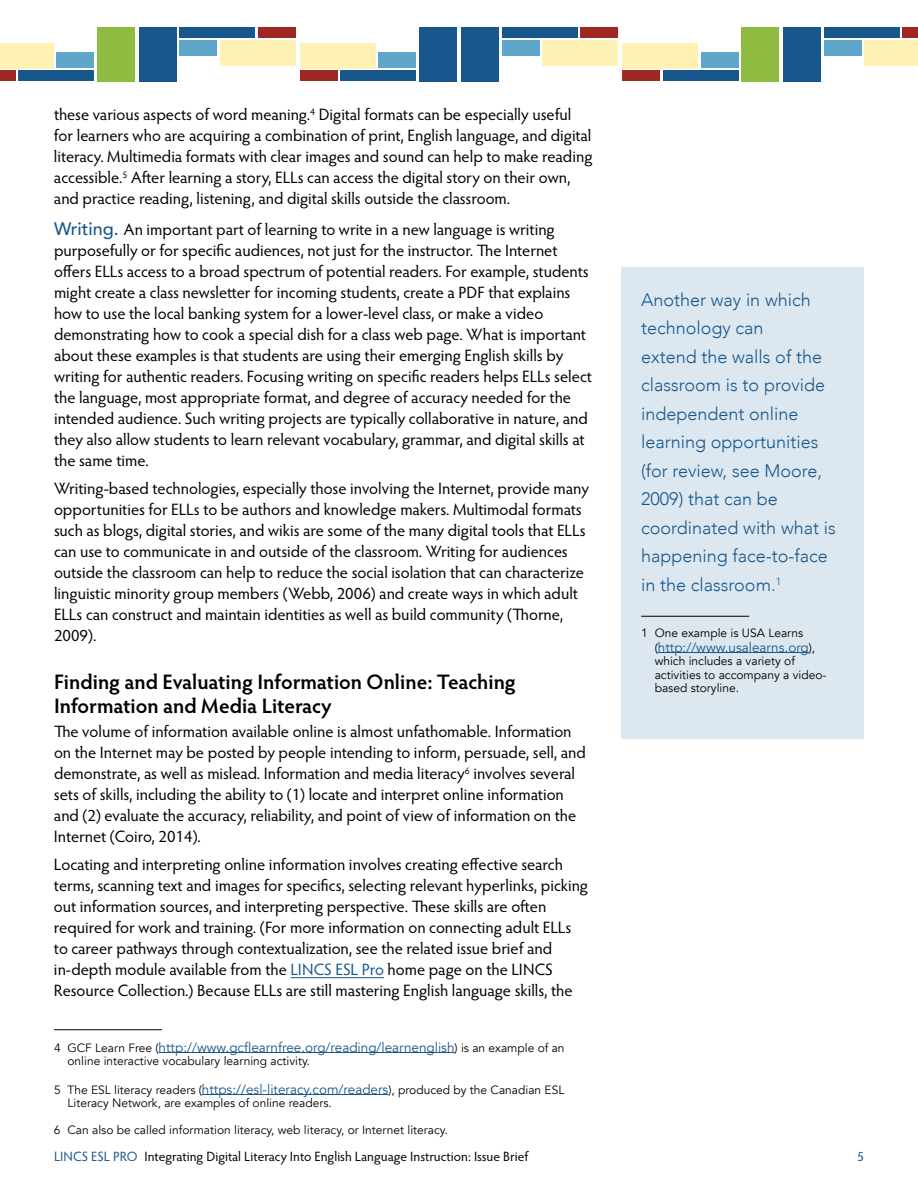
<style>
.page{position:relative;width:918px;height:1188px;background:#fff}
.page>*{position:absolute;margin:0;border:0;box-sizing:border-box;transform-origin:0 0}
.t1{font:600 21px "Hypatia Sans Pro";color:#000}
.t2{font:300 18px/28.5px "Avenir";color:#18578b}
.t3{font:16.5px/21px "Hypatia Sans Pro";color:#000}
.t4{font:13.5px "Avenir";color:#18578b}
.t5{font:13.5px "Hypatia Sans Pro";color:#000}
.t6{font:13.5px "Hypatia Sans Pro";color:#18578b}
.t7{font:12px/13.5px "Avenir";color:#000}
.s1{font-family:"Avenir";font-weight:500;font-size:18px;color:#18578b}
.s2{font-size:12px;color:#000}
.s3{color:#18578b}
.s4{font-size:13.5px;color:#18578b}
</style>
<div class="page">
<div style="left:19px;top:70px;width:75px;height:11px;background:#18578b"></div>
<div style="left:0;top:70px;width:16px;height:11px;background:#a02822"></div>
<div style="left:56px;top:52px;width:38px;height:16px;background:#5ea6ca"></div>
<div style="left:0;top:43px;width:54px;height:25px;background:#fef2b5"></div>
<div style="left:97px;top:27px;width:38px;height:54px;background:#8fbb41"></div>
<div style="left:180px;top:27px;width:75px;height:11px;background:#18578b"></div>
<div style="left:258px;top:27px;width:38px;height:11px;background:#a02822"></div>
<div style="left:180px;top:40px;width:37px;height:16px;background:#5ea6ca"></div>
<div style="left:220px;top:40px;width:76px;height:26px;background:#fef2b5"></div>
<div style="left:139px;top:27px;width:38px;height:54px;background:#18578b"></div>
<div style="left:341px;top:70px;width:75px;height:11px;background:#18578b"></div>
<div style="left:300px;top:70px;width:38px;height:11px;background:#a02822"></div>
<div style="left:379px;top:52px;width:37px;height:16px;background:#5ea6ca"></div>
<div style="left:300px;top:43px;width:76px;height:25px;background:#fef2b5"></div>
<div style="left:419px;top:27px;width:38px;height:54px;background:#18578b"></div>
<div style="left:502px;top:27px;width:75px;height:11px;background:#18578b"></div>
<div style="left:580px;top:27px;width:38px;height:11px;background:#a02822"></div>
<div style="left:502px;top:40px;width:37px;height:16px;background:#5ea6ca"></div>
<div style="left:542px;top:40px;width:76px;height:26px;background:#fef2b5"></div>
<div style="left:461px;top:27px;width:38px;height:54px;background:#18578b"></div>
<div style="left:663px;top:70px;width:75px;height:11px;background:#18578b"></div>
<div style="left:622px;top:70px;width:38px;height:11px;background:#a02822"></div>
<div style="left:701px;top:52px;width:37px;height:16px;background:#5ea6ca"></div>
<div style="left:622px;top:43px;width:76px;height:25px;background:#fef2b5"></div>
<div style="left:741px;top:27px;width:38px;height:54px;background:#8fbb41"></div>
<div style="left:824px;top:27px;width:75px;height:11px;background:#18578b"></div>
<div style="left:902px;top:27px;width:16px;height:11px;background:#a02822"></div>
<div style="left:824px;top:40px;width:38px;height:16px;background:#5ea6ca"></div>
<div style="left:864px;top:40px;width:54px;height:26px;background:#fef2b5"></div>
<div style="left:783px;top:27px;width:38px;height:54px;background:#18578b"></div>
<hr style="left:290px;top:977px;width:94px;height:1px;background:#18578b">
<div style="left:621px;top:267px;width:243px;height:472px;background:#dce7f0"></div>
<hr style="left:641px;top:616px;width:108px;height:1px;background:#000">
<hr style="left:658px;top:652px;width:151px;height:1px;background:#18578b">
<hr style="left:54px;top:1029px;width:108px;height:1px;background:#000">
<hr style="left:159px;top:1052px;width:296px;height:1px;background:#18578b">
<hr style="left:202px;top:1094px;width:186px;height:1px;background:#18578b">
<p class="t3" style="left:54px;top:103px;width:519px">these various aspects of word meaning.<sup>4</sup> Digital formats can be especially useful</p>
<p class="t3" style="left:54px;top:124px;width:540px;text-align:justify">for learners who are acquiring a combination of print, English language, and digital literacy. Multimedia formats with clear images and sound can help to make reading accessible.<sup>5</sup> After learning a story, ELLs can access the digital story on their own,</p>
<p class="t3" style="left:54px;top:187px;width:458px">and practice reading, listening, and digital skills outside the classroom.</p>
<h4 class="t3" style="left:54px;top:218px;width:502px"><span class="s1">Writing.</span> An important part of learning to write in a new language is writing</h4>
<p class="t3" style="left:54px;top:239px;width:540px">purposefully or for specific audiences, not just for the instructor. The Internet offers ELLs access to a broad spectrum of potential readers. For example, students might create a class newsletter for incoming students, create a PDF that explains how to use the local banking system for a lower-level class, or make a video demonstrating how to cook a special dish for a class web page. What is important about these examples is that students are using their emerging English skills by writing for authentic readers. Focusing writing on specific readers helps ELLs select the language, most appropriate format, and degree of accuracy needed for the intended audience. Such writing projects are typically collaborative in nature, and they also allow students to learn relevant vocabulary, grammar, and digital skills at the same time.</p>
<p class="t3" style="left:54px;top:478px;width:536px">Writing-based technologies, especially those involving the Internet, provide many opportunities for ELLs to be authors and knowledge makers. Multimodal formats such as blogs, digital stories, and wikis are some of the many digital tools that ELLs can use to communicate in and outside of the classroom. Writing for audiences outside the classroom can help to reduce the social isolation that can characterize linguistic minority group members (Webb, 2006) and create ways in which adult ELLs can construct and maintain identities as well as build community (Thorne, 2009).</p>
<p class="t2" style="left:641px;top:285px;width:196px">Another way in which technology can<br>extend the walls of the classroom is to provide independent online learning opportunities (for review, see Moore,<br>2009) that can be coordinated with what is happening face-to-face in the classroom.<sup>1</sup></p>
<p class="t7" style="left:641px;top:626px;width:163px">1 One example is USA Learns</p>
<p class="t4" style="left:655px;top:639px;width:162px"><span class="s2">(</span>http://www.usalearns.org<span class="s2">),</span></p>
<p class="t7" style="left:655px;top:654px;width:173px">which includes a variety of activities to accompany a video-</p>
<h3 class="t1" style="left:54px;top:667px;width:463px">Finding and Evaluating Information Online: Teaching</h3>
<p class="t7" style="left:655px;top:681px;width:86px">based storyline.</p>
<h3 class="t1" style="left:54px;top:691px;width:279px">Information and Media Literacy</h3>
<p class="t3" style="left:54px;top:721px;width:533px">The volume of information available online is almost unfathomable. Information on the Internet may be posted by people intending to inform, persuade, sell, and demonstrate, as well as mislead. Information and media literacy<sup>6</sup> involves several</p>
<p class="t3" style="left:54px;top:784px;width:524px">sets of skills, including the ability to (1) locate and interpret online information and (2) evaluate the accuracy, reliability, and point of view of information on the<br>Internet (Coiro, 2014).</p>
<p class="t3" style="left:54px;top:854px;width:536px">Locating and interpreting online information involves creating effective search terms, scanning text and images for specifics, selecting relevant hyperlinks, picking out information sources, and interpreting perspective. These skills are often required for work and training. (For more information on connecting adult ELLs to career pathways through contextualization, see the related issue brief and in-depth module available from the <span class="s3">LINCS ESL Pro</span> home page on the LINCS Resource Collection.) Because ELLs are still mastering English language skills, the</p>
<p class="t4" style="left:54px;top:1039px;width:512px"><span class="s2">4 GCF Learn Free (</span>http://www.gcflearnfree.org/reading/learnenglish<span class="s2">) is an example of an</span></p>
<p class="t7" style="left:67px;top:1054px;width:244px">online interactive vocabulary learning activity.</p>
<p class="t7" style="left:67px;top:1083px;width:498px;text-indent:-13px">5 The ESL literacy readers (<span class="s4">https://esl-literacy.com/readers</span>), produced by the Canadian ESL<br>Literacy Network, are examples of online readers.</p>
<p class="t7" style="left:54px;top:1123px;width:395px">6 Can also be called information literacy, web literacy, or Internet literacy.</p>
<p class="t5" style="left:54px;top:1147px;width:476px"><span class="s3">LINCS ESL PRO</span> Integrating Digital Literacy Into English Language Instruction: Issue Brief</p>
<p class="t6" style="left:857px;top:1147px;width:8px">5</p>
</div>
